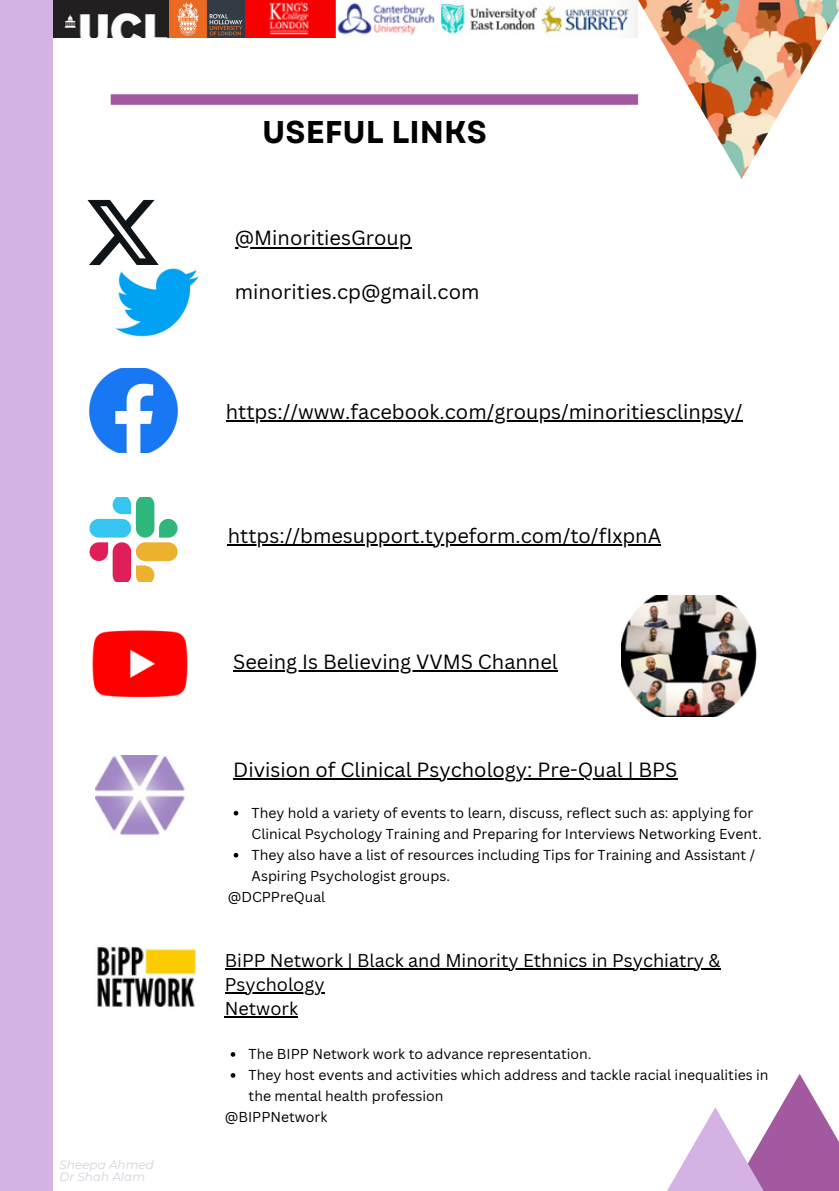
<style>
.page{position:relative;width:839px;height:1191px;background:#fff}
.page>*{position:absolute;margin:0;border:0;box-sizing:border-box;transform-origin:0 0}
.t1{font:700 31.4px "Garet";color:#000}
.t2{font:20px "Canva Sans";color:#000}
.t3{font:18px/24px "Canva Sans";color:#000}
.t4{font:14px/21px "Canva Sans";color:#000}
.t5{font:italic 12px/12px "Montserrat";color:#d2d2db}
</style>
<div class="page">
<img style="left:638px;top:0;width:200px;height:179px">
<svg style="left:780px;top:1074px;width:39px;height:33px"></svg>
<svg style="left:667px;top:1107px;width:171px;height:84px"></svg>
<div style="left:111px;top:94px;width:527px;height:11px;background:#a359a0"></div>
<img style="left:52px;top:0;width:585px;height:38px">
<div style="left:0;top:0;width:52px;height:1191px;background:#d4b2e4"></div>
<img style="left:95px;top:756px;width:90px;height:80px">
<img style="left:87px;top:200px;width:72px;height:66px">
<img style="left:115px;top:268px;width:84px;height:69px">
<img style="left:89px;top:369px;width:89px;height:84px">
<img style="left:89px;top:498px;width:89px;height:84px">
<img style="left:92px;top:630px;width:96px;height:68px">
<img style="left:622px;top:595px;width:135px;height:122px">
<img style="left:97px;top:946px;width:100px;height:61px">
<hr style="left:235px;top:247px;width:176px;height:1px;background:#000">
<hr style="left:226px;top:420px;width:516px;height:2px;background:#000">
<hr style="left:228px;top:544px;width:433px;height:2px;background:#000">
<hr style="left:233px;top:671px;width:324px;height:1px;background:#000">
<hr style="left:233px;top:778px;width:444px;height:2px;background:#000">
<svg style="left:234px;top:811px;width:4px;height:5px"></svg>
<svg style="left:234px;top:853px;width:4px;height:5px"></svg>
<hr style="left:225px;top:968px;width:495px;height:2px;background:#000">
<hr style="left:225px;top:992px;width:99px;height:2px;background:#000">
<hr style="left:225px;top:1016px;width:73px;height:2px;background:#000">
<svg style="left:231px;top:1052px;width:4px;height:5px"></svg>
<svg style="left:231px;top:1073px;width:4px;height:5px"></svg>
<h3 class="t5" style="left:60px;top:1159px;width:96px">Sheepa Ahmed<br>Dr Shah Alam</h3>
<p class="t1" style="left:262px;top:109px;width:226px">USEFUL LINKS</p>
<p class="t2" style="left:235px;top:224px;width:178px">@MinoritiesGroup</p>
<h2 class="t2" style="left:235px;top:278px;width:246px">minorities.cp@gmail.com</h2>
<h2 class="t2" style="left:226px;top:397px;width:518px">https://www.facebook.com/groups/minoritiesclinpsy/</h2>
<p class="t2" style="left:228px;top:521px;width:435px">https://bmesupport.typeform.com/to/fIxpnA</p>
<p class="t2" style="left:233px;top:648px;width:326px">Seeing Is Believing VVMS Channel</p>
<p class="t2" style="left:233px;top:755px;width:445px">Division of Clinical Psychology: Pre-Qual | BPS</p>
<p class="t4" style="left:251px;top:802px;width:511px">They hold a variety of events to learn, discuss, reflect such as: applying for<br>Clinical Psychology Training and Preparing for Interviews Networking Event.</p>
<p class="t4" style="left:251px;top:844px;width:505px">They also have a list of resources including Tips for Training and Assistant /<br>Aspiring Psychologist groups.</p>
<h2 class="t4" style="left:228px;top:886px;width:99px">@DCPPreQual</h2>
<p class="t3" style="left:225px;top:948px;width:497px">BiPP Network | Black and Minority Ethnics in Psychiatry &amp;</p>
<h3 class="t3" style="left:225px;top:972px;width:101px">Psychology<br>Network</h3>
<h2 class="t4" style="left:249px;top:1043px;width:344px">The BIPP Network work to advance representation.</h2>
<p class="t4" style="left:249px;top:1064px;width:521px">They host events and activities which address and tackle racial inequalities in the mental health profession</p>
<p class="t4" style="left:225px;top:1106px;width:104px">@BIPPNetwork</p>
</div>
